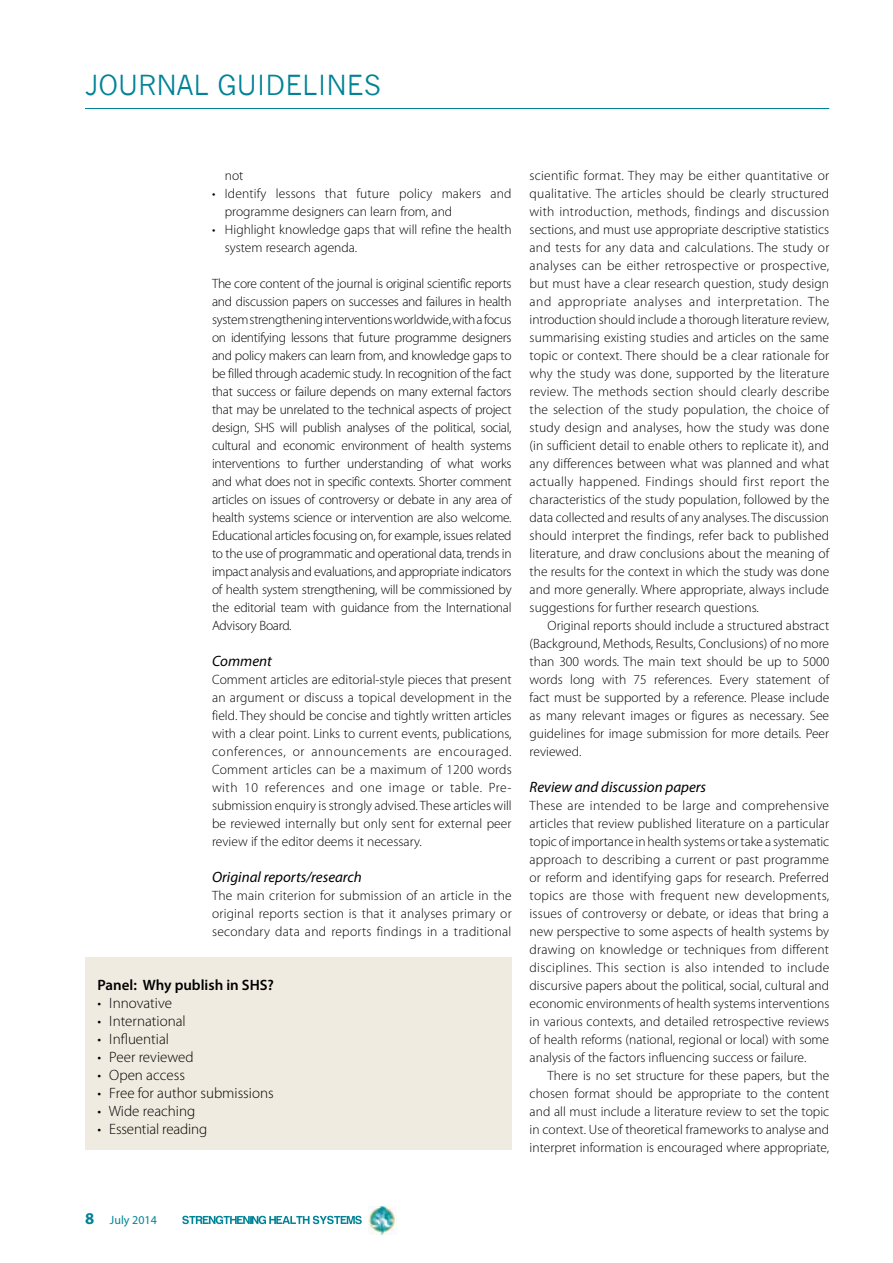
<style>
.page{position:relative;width:893px;height:1263px;background:#fff}
.page>*{position:absolute;margin:0;border:0;box-sizing:border-box;transform-origin:0 0}
.t1{font:27px "News Gothic";color:#008397}
.t2{font:300 15px "Myriad Pro";color:#000}
.t3{font:italic 15px "Myriad Pro";color:#000}
.t4{font:600 15px "Myriad Pro";color:#000}
.t5{font:300 13.5px/18px "Myriad Pro";color:#000;text-align:justify}
.t6{font:12px "Myriad Pro";color:#008397}
.s1{font-weight:700;font-size:16.5px}
</style>
<div class="page">
<img style="left:369px;top:1206px;width:27px;height:28px">
<hr style="left:85px;top:108px;width:744px;height:1px;background:#008397">
<svg style="left:182px;top:1216px;width:180px;height:8px"></svg>
<div style="left:85px;top:957px;width:427px;height:193px;background:#f0ebe0"></div>
<h1 class="t1" style="left:85px;top:70px;width:298px">JOURNAL GUIDELINES</h1>
<p class="t5" style="left:225px;top:167px;width:20px">not</p>
<p class="t5" style="left:225px;top:185px;width:288px;text-indent:-13px">• Identify lessons that future policy makers and programme designers can learn from, and</p>
<p class="t5" style="left:225px;top:221px;width:288px;text-indent:-13px">• Highlight knowledge gaps that will refine the health system research agenda.</p>
<p class="t5" style="left:212px;top:275px;width:301px">The core content of the journal is original scientific reports and discussion papers on successes and failures in health system strengthening interventions worldwide, with a focus on identifying lessons that future programme designers and policy makers can learn from, and knowledge gaps to be filled through academic study. In recognition of the fact that success or failure depends on many external factors that may be unrelated to the technical aspects of project design, SHS will publish analyses of the political, social, cultural and economic environment of health systems interventions to further understanding of what works and what does not in specific contexts. Shorter comment articles on issues of controversy or debate in any area of health systems science or intervention are also welcome.<br>Educational articles focusing on, for example, issues related to the use of programmatic and operational data, trends in impact analysis and evaluations, and appropriate indicators of health system strengthening, will be commissioned by the editorial team with guidance from the International Advisory Board.</p>
<p class="t3" style="left:212px;top:652px;width:61px">Comment</p>
<p class="t5" style="left:212px;top:671px;width:301px">Comment articles are editorial-style pieces that present an argument or discuss a topical development in the field. They should be concise and tightly written articles with a clear point. Links to current events, publications, conferences, or announcements are encouraged.<br>Comment articles can be a maximum of 1200 words with 10 references and one image or table. Pre&shy;submission enquiry is strongly advised. These articles will be reviewed internally but only sent for external peer review if the editor deems it necessary.</p>
<p class="t3" style="left:212px;top:868px;width:151px">Original reports/research</p>
<p class="t5" style="left:212px;top:887px;width:301px">The main criterion for submission of an article in the original reports section is that it analyses primary or secondary data and reports findings in a traditional</p>
<p class="t4" style="left:98px;top:975px;width:178px">Panel: Why publish in SHS?</p>
<p class="t2" style="left:98px;top:995px;width:76px">• Innovative</p>
<p class="t2" style="left:98px;top:1013px;width:90px">• International</p>
<p class="t2" style="left:98px;top:1031px;width:73px">• Influential</p>
<p class="t2" style="left:98px;top:1049px;width:98px">• Peer reviewed</p>
<p class="t2" style="left:98px;top:1067px;width:89px">• Open access</p>
<p class="t2" style="left:98px;top:1085px;width:178px">• Free for author submissions</p>
<p class="t2" style="left:98px;top:1103px;width:99px">• Wide reaching</p>
<p class="t2" style="left:98px;top:1121px;width:111px">• Essential reading</p>
<p class="t5" style="left:530px;top:167px;width:301px">scientific format. They may be either quantitative or qualitative. The articles should be clearly structured with introduction, methods, findings and discussion sections, and must use appropriate descriptive statistics and tests for any data and calculations. The study or analyses can be either retrospective or prospective, but must have a clear research question, study design and appropriate analyses and interpretation. The introduction should include a thorough literature review, summarising existing studies and articles on the same topic or context. There should be a clear rationale for why the study was done, supported by the literature review. The methods section should clearly describe the selection of the study population, the choice of study design and analyses, how the study was done (in sufficient detail to enable others to replicate it), and any differences between what was planned and what actually happened. Findings should first report the characteristics of the study population, followed by the data collected and results of any analyses. The discussion should interpret the findings, refer back to published literature, and draw conclusions about the meaning of the results for the context in which the study was done and more generally. Where appropriate, always include suggestions for further research questions.</p>
<p class="t5" style="left:530px;top:617px;width:301px;text-indent:18px">Original reports should include a structured abstract (Background, Methods, Results, Conclusions) of no more than 300 words. The main text should be up to 5000 words long with 75 references. Every statement of fact must be supported by a reference. Please include as many relevant images or figures as necessary. See guidelines for image submission for more details. Peer reviewed.</p>
<p class="t3" style="left:530px;top:778px;width:178px">Review and discussion papers</p>
<p class="t5" style="left:530px;top:797px;width:301px">These are intended to be large and comprehensive articles that review published literature on a particular topic of importance in health systems or take a systematic approach to describing a current or past programme or reform and identifying gaps for research. Preferred topics are those with frequent new developments, issues of controversy or debate, or ideas that bring a new perspective to some aspects of health systems by drawing on knowledge or techniques from different disciplines. This section is also intended to include discursive papers about the political, social, cultural and economic environments of health systems interventions in various contexts, and detailed retrospective reviews of health reforms (national, regional or local) with some analysis of the factors influencing success or failure.</p>
<p class="t5" style="left:530px;top:1067px;width:301px;text-indent:18px">There is no set structure for these papers, but the chosen format should be appropriate to the content and all must include a literature review to set the topic in context. Use of theoretical frameworks to analyse and interpret information is encouraged where appropriate,</p>
<p class="t6" style="left:85px;top:1213px;width:73px"><span class="s1">8</span> July 2014</p>
</div>
